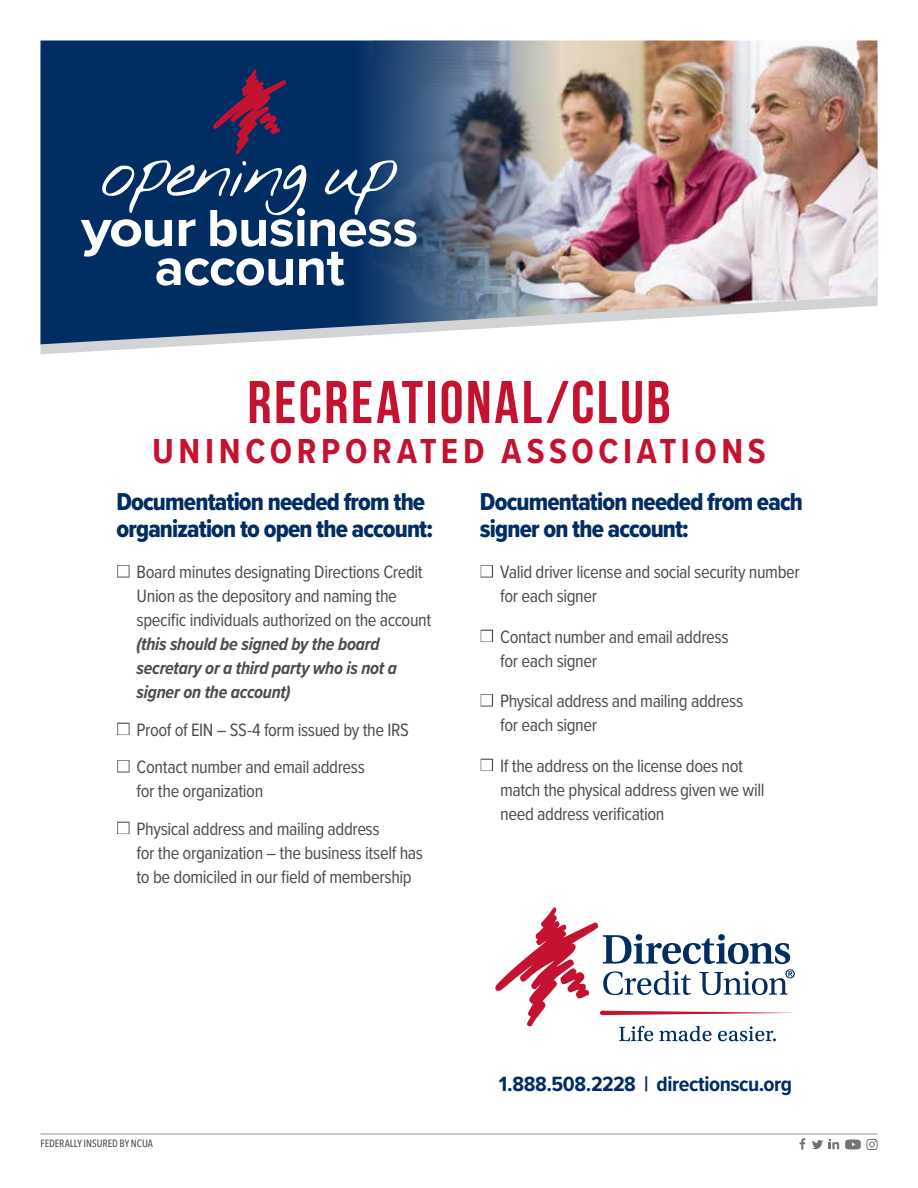
<style>
.page{position:relative;width:918px;height:1188px;background:#fff}
.page>*{position:absolute;margin:0;border:0;box-sizing:border-box;transform-origin:0 0}
.t1{font:700 60px "Bebas Neue";letter-spacing:.045em;color:#c41230}
.t2{font:700 54px/39px "Proxima Nova";letter-spacing:-.01em;color:#fff;text-align:center;scale:1.1 1}
.t3{font:700 36px "Proxima Nova Cond";letter-spacing:.13em;color:#c41230}
.t4{font:25.35px/27px "Proxima Nova Cond Extrabld";letter-spacing:-.03em;color:#002d62}
.t5{font:700 21.3px "Proxima Nova Cond";letter-spacing:-.02em;color:#002d62;scale:1.05 1}
.t6{font:18.6px/24px "Proxima Nova Cond";letter-spacing:-.02em;color:#4d4d4f}
.t7{font:italic 700 18.6px/24px "Proxima Nova Cond";letter-spacing:-.015em;color:#4d4d4f}
.t8{font:500 10.5px "Avenir Next Condensed";letter-spacing:-.005em;color:#4d4d4f}
</style>
<div class="page">
<img style="left:560px;top:40px;width:318px;height:284px">
<svg style="left:40px;top:40px;width:520px;height:304px;fill:#002d62"></svg>
<hr style="left:40px;top:1134px;width:838px;height:1px;background:#939598">
<svg style="left:800px;top:1138px;width:5px;height:12px"></svg>
<svg style="left:812px;top:1140px;width:11px;height:9px"></svg>
<svg style="left:829px;top:1139px;width:10px;height:10px"></svg>
<svg style="left:845px;top:1138px;width:33px;height:12px"></svg>
<svg style="left:213px;top:69px;width:73px;height:85px"></svg>
<svg style="left:102px;top:160px;width:295px;height:55px"></svg>
<svg style="left:495px;top:907px;width:300px;height:134px"></svg>
<h2 class="t2" style="left:81px;top:207px;width:308px">your business account</h2>
<h1 class="t1" style="left:247px;top:369px;width:425px">RECREATIONAL/CLUB</h1>
<h3 class="t3" style="left:152px;top:424px;width:615px">UNINCORPORATED ASSOCIATIONS</h3>
<h3 class="t4" style="left:116px;top:488px;width:318px">Documentation needed from the organization to open the account:</h3>
<p class="t6" style="left:137px;top:559px;width:296px;text-indent:-20px">■ Board minutes designating Directions Credit<br>Union as the depository and naming the specific individuals authorized on the account</p>
<p class="t7" style="left:137px;top:631px;width:262px">(this should be signed by the board secretary or a third party who is not a signer on the account)</p>
<p class="t6" style="left:116px;top:717px;width:294px">■ Proof of EIN – SS-4 form issued by the IRS</p>
<p class="t6" style="left:137px;top:754px;width:230px;text-indent:-20px">■ Contact number and email address for the organization</p>
<p class="t6" style="left:137px;top:816px;width:288px;text-indent:-20px">■ Physical address and mailing address<br>for the organization – the business itself has to be domiciled in our field of membership</p>
<h3 class="t4" style="left:480px;top:488px;width:325px">Documentation needed from each signer on the account:</h3>
<p class="t6" style="left:500px;top:559px;width:301px;text-indent:-20px">■ Valid driver license and social security number for each signer</p>
<p class="t6" style="left:500px;top:624px;width:230px;text-indent:-20px">■ Contact number and email address for each signer</p>
<p class="t6" style="left:500px;top:688px;width:245px;text-indent:-20px">■ Physical address and mailing address for each signer</p>
<p class="t6" style="left:500px;top:753px;width:266px;text-indent:-20px">■ If the address on the license does not match the physical address given we will need address verification</p>
<p class="t8" style="left:40px;top:1137px;width:114px">FEDERALLY INSURED BY NCUA</p>
<p class="t5" style="left:499px;top:1068px;width:281px">1.888.508.2228 | directionscu.org</p>
</div>
